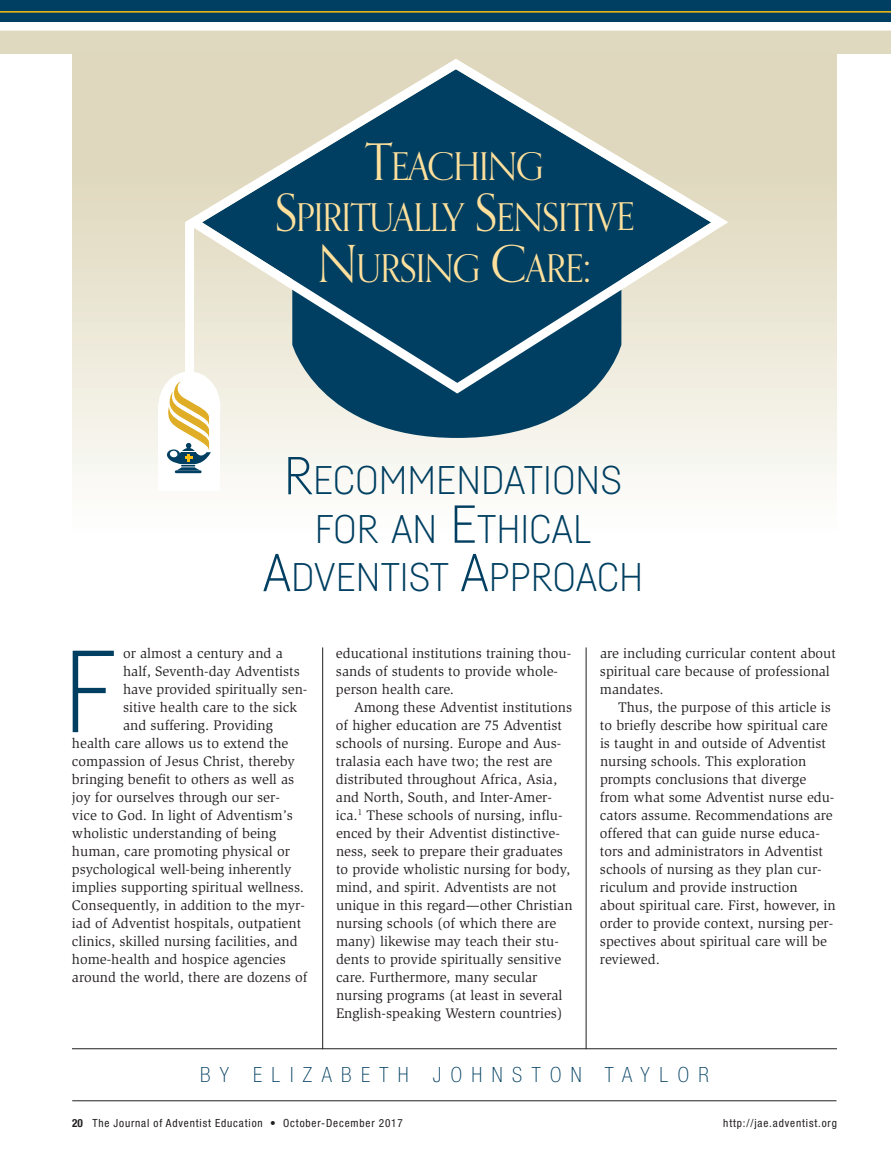
<style>
.page{position:relative;width:891px;height:1161px;background:#fff}
.page>*{position:absolute;margin:0;border:0;box-sizing:border-box;transform-origin:0 0}
.t1{font:300 114.75px "Fabrikat";color:#003f61}
.t2{font:300 39.3px/48.4px "Fabrikat";color:#003f61;text-align:center;scale:1.04 1}
.t3{font:38.25px/51px "Orpheus";letter-spacing:-.03em;color:#ffe19d;text-align:center}
.t4{font:100 condensed 21px "Helvetica Neue";letter-spacing:.45em;color:#003f61}
.t5{font:14.25px/18px "Slimbach Std";color:#231f20}
.t6{font:condensed 11.25px "Helvetica Neue";letter-spacing:.075em;color:#231f20}
.s1{font-size:51px}
.s2{font-size:52.5px}
.s3{font-weight:700}
</style>
<div class="page">
<hr style="left:322px;top:647px;width:1px;height:402px;background:#231f20">
<hr style="left:586px;top:647px;width:1px;height:402px;background:#231f20">
<hr style="left:72px;top:1101px;width:765px;height:1px;background:#231f20">
<hr style="left:72px;top:1049px;width:765px;height:1px;background:#231f20">
<div style="left:72px;top:47px;width:765px;height:485px;background:linear-gradient(to bottom,#d9d0b1,#fcfbf8)"></div>
<svg style="left:292px;top:394px;width:329px;height:44px;background:#698c9b"></svg>
<svg style="left:185px;top:59px;width:543px;height:335px;background:#6c8b94"></svg>
<div style="left:185px;top:222px;width:9px;height:153px;background:#fff"></div>
<div style="left:158px;top:371px;width:62px;height:72px;background:#fff;border-radius:50%"></div>
<div style="left:159px;top:404px;width:61px;height:87px;background:#fff"></div>
<div style="left:0;top:30px;width:891px;height:24px;background:#dfd9bf"></div>
<div style="left:0;top:22px;width:891px;height:9px;background:#fff"></div>
<div style="left:0;top:0;width:891px;height:22px;background:#003f61"></div>
<hr style="left:0;top:11px;width:891px;height:2px;background:#fdbe12">
<hr style="left:175px;top:470px;width:27px;height:3px;background:#003f61">
<svg style="left:166px;top:381px;width:45px;height:90px"></svg>
<h3 class="t3" style="left:275px;top:140px;width:362px"><span class="s1">T</span>EACHING<br><span class="s1">S</span>PIRITUALLY <span class="s1">S</span>ENSITIVE<br><span class="s1">N</span>URSING <span class="s1">C</span>ARE<span class="s1">:</span></h3>
<h2 class="t2" style="left:263px;top:459px;width:368px"><span class="s2">R</span>ECOMMENDATIONS<br>FOR AN <span class="s2">E</span>THICAL<br><span class="s2">A</span>DVENTIST <span class="s2">A</span>PPROACH</h2>
<p class="t5" style="left:123px;top:645px;width:161px">or almost a century and a</p>
<p class="t5" style="left:123px;top:663px;width:178px">half, Seventh-day Adventists</p>
<p class="t5" style="left:123px;top:681px;width:186px">have provided spiritually sen-</p>
<p class="t5" style="left:123px;top:699px;width:176px">sitive health care to the sick</p>
<p class="t5" style="left:123px;top:717px;width:151px">and suffering. Providing</p>
<p class="t5" style="left:72px;top:735px;width:218px">health care allows us to extend the</p>
<p class="t5" style="left:72px;top:753px;width:224px">compassion of Jesus Christ, thereby</p>
<p class="t5" style="left:72px;top:771px;width:224px">bringing benefit to others as well as</p>
<p class="t5" style="left:72px;top:789px;width:209px">joy for ourselves through our ser-</p>
<p class="t5" style="left:72px;top:807px;width:222px">vice to God. In light of Adventism’s</p>
<p class="t5" style="left:72px;top:825px;width:206px">wholistic understanding of being</p>
<p class="t5" style="left:72px;top:843px;width:220px">human, care promoting physical or</p>
<p class="t5" style="left:72px;top:861px;width:221px">psychological well-being inherently</p>
<p class="t5" style="left:72px;top:879px;width:234px">implies supporting spiritual wellness.</p>
<p class="t5" style="left:72px;top:897px;width:234px">Consequently, in addition to the myr-</p>
<p class="t5" style="left:72px;top:915px;width:231px">iad of Adventist hospitals, outpatient</p>
<p class="t5" style="left:72px;top:933px;width:227px">clinics, skilled nursing facilities, and</p>
<p class="t5" style="left:72px;top:951px;width:215px">home-health and hospice agencies</p>
<p class="t5" style="left:72px;top:969px;width:237px">around the world, there are dozens of</p>
<h1 class="t1" style="left:63px;top:651px;width:55px">F</h1>
<p class="t5" style="left:336px;top:645px;width:237px">educational institutions training thou&shy;sands of students to provide whole&shy;person health care.</p>
<p class="t5" style="left:336px;top:699px;width:238px;text-indent:18px">Among these Adventist institutions of higher education are 75 Adventist schools of nursing. Europe and Aus&shy;tralasia each have two; the rest are distributed throughout Africa, Asia, and North, South, and Inter-Amer&shy;ica.<sup>1</sup> These schools of nursing, influ&shy;enced by their Adventist distinctive&shy;ness, seek to prepare their graduates to provide wholistic nursing for body, mind, and spirit. Adventists are not unique in this regard—other Christian nursing schools (of which there are many) likewise may teach their stu&shy;dents to provide spiritually sensitive care. Furthermore, many secular nursing programs (at least in several English-speaking Western countries)</p>
<p class="t5" style="left:600px;top:646px;width:237px">are including curricular content about spiritual care because of professional mandates.</p>
<p class="t5" style="left:600px;top:700px;width:237px;text-indent:18px">Thus, the purpose of this article is to briefly describe how spiritual care is taught in and outside of Adventist nursing schools. This exploration prompts conclusions that diverge from what some Adventist nurse edu&shy;cators assume. Recommendations are offered that can guide nurse educa&shy;tors and administrators in Adventist schools of nursing as they plan cur&shy;riculum and provide instruction about spiritual care. First, however, in order to provide context, nursing per&shy;spectives about spiritual care will be reviewed.</p>
<h3 class="t4" style="left:200px;top:1067px;width:510px">BY ELIZABETH JOHNSTON TAYLOR</h3>
<p class="t6" style="left:72px;top:1119px;width:332px"><span class="s3">20</span> The Journal of Adventist Education • October-December 2017</p>
<p class="t6" style="left:723px;top:1119px;width:115px">http://jae.adventist.org</p>
</div>
